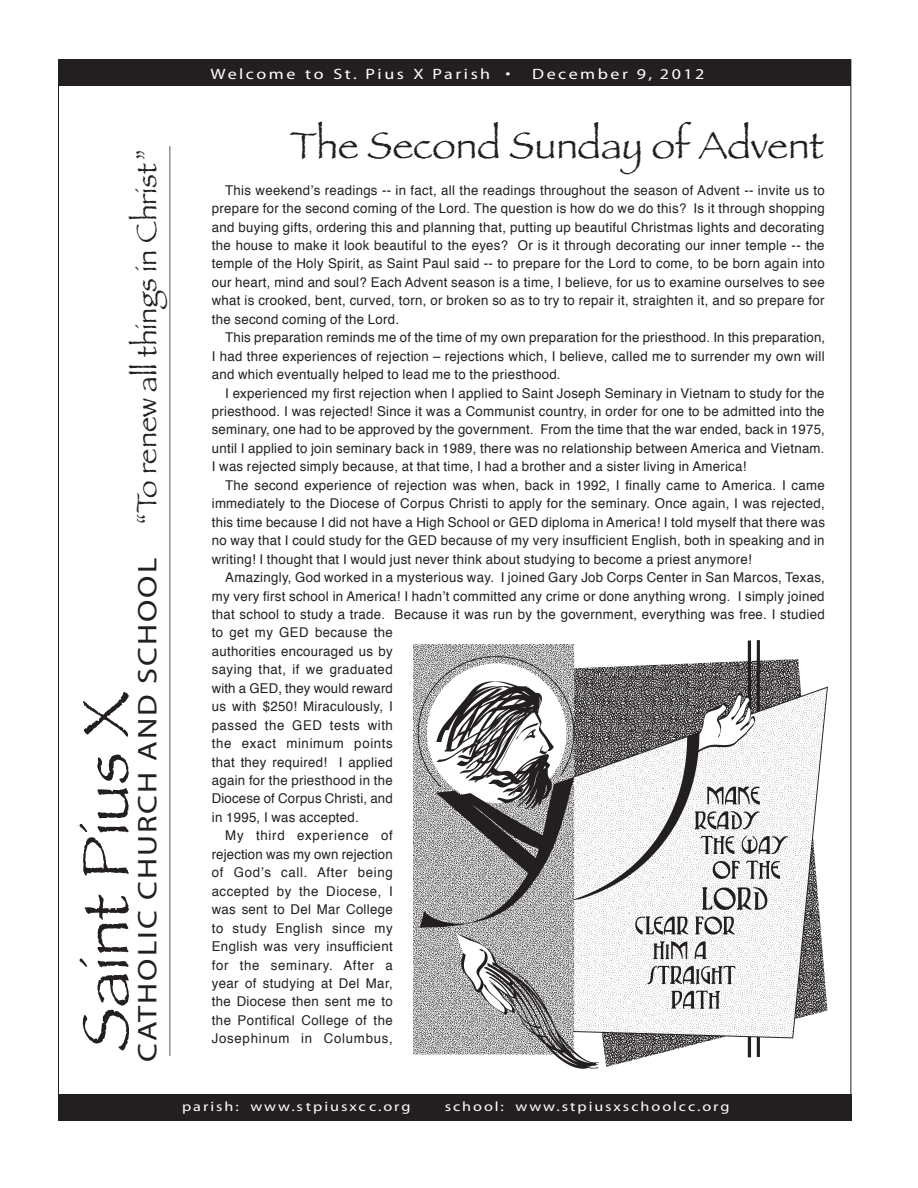
<style>
.page{position:relative;width:918px;height:1188px;background:#fff}
.page>*{position:absolute;margin:0;border:0;box-sizing:border-box;transform-origin:0 0}
.Headline{font:67.5px "Papyrus";color:#231f20}
.t1{font:38.85px "Papyrus";color:#231f20}
.t2{font:29.1px "Papyrus";color:#231f20}
.Headline-2{font:27px "Myriad";letter-spacing:.06em;color:#231f20;scale:1.2 1}
.Headline-3{font:15px "Myriad";letter-spacing:.14em;color:#fff;scale:1.2 1}
.Bulletin_text{font:13.5px/18.5px "Helvetica";letter-spacing:.02em;color:#231f20;text-align:justify}
.Headline-4{font:13.5px "Myriad";letter-spacing:.12em;color:#fff;scale:1.2 1}
</style>
<div class="page">
<div style="left:58px;top:1095px;width:794px;height:26px;background:#231f20"></div>
<hr style="left:170px;top:146px;width:1px;height:910px;background:#57585a">
<div style="left:58px;top:60px;width:793px;height:26px;background:#231f20"></div>
<img style="left:413px;top:640px;width:415px;height:429px">
<p class="Headline-3" style="left:211px;top:66px;width:252px">Welcome to St. Pius X Parish •</p>
<p class="Headline-3" style="left:532px;top:66px;width:145px">December 9, 2012</p>
<p class="t2" style="left:129px;top:525px;width:378px;rotate:-90deg">“To renew all things in Christ”</p>
<p class="Headline" style="left:65px;top:1051px;width:361px;rotate:-90deg">Saint Pius X</p>
<p class="Headline-2" style="left:134px;top:1062px;width:421px;rotate:-90deg">CATHOLIC CHURCH AND SCHOOL</p>
<p class="t1" style="left:290px;top:122px;width:535px">The Second Sunday of Advent</p>
<p class="Bulletin_text" style="left:212px;top:181px;width:614px;text-indent:14px">This weekend’s readings -- in fact, all the readings throughout the season of Advent -- invite us to prepare for the second coming of the Lord. The question is how do we do this? Is it through shopping and buying gifts, ordering this and planning that, putting up beautiful Christmas lights and decorating the house to make it look beautiful to the eyes? Or is it through decorating our inner temple -- the temple of the Holy Spirit, as Saint Paul said -- to prepare for the Lord to come, to be born again into our heart, mind and soul? Each Advent season is a time, I believe, for us to examine ourselves to see what is crooked, bent, curved, torn, or broken so as to try to repair it, straighten it, and so prepare for the second coming of the Lord.</p>
<p class="Bulletin_text" style="left:212px;top:329px;width:615px;text-indent:14px">This preparation reminds me of the time of my own preparation for the priesthood. In this preparation, I had three experiences of rejection – rejections which, I believe, called me to surrender my own will and which eventually helped to lead me to the priesthood.</p>
<p class="Bulletin_text" style="left:212px;top:384px;width:615px;text-indent:14px">I experienced my first rejection when I applied to Saint Joseph Seminary in Vietnam to study for the priesthood. I was rejected! Since it was a Communist country, in order for one to be admitted into the seminary, one had to be approved by the government. From the time that the war ended, back in 1975, until I applied to join seminary back in 1989, there was no relationship between America and Vietnam.<br>I was rejected simply because, at that time, I had a brother and a sister living in America!</p>
<p class="Bulletin_text" style="left:212px;top:476px;width:615px;text-indent:14px">The second experience of rejection was when, back in 1992, I finally came to America. I came immediately to the Diocese of Corpus Christi to apply for the seminary. Once again, I was rejected, this time because I did not have a High School or GED diploma in America! I told myself that there was no way that I could study for the GED because of my very insufficient English, both in speaking and in writing! I thought that I would just never think about studying to become a priest anymore!</p>
<p class="Bulletin_text" style="left:212px;top:569px;width:615px;text-align:left;text-indent:14px">Amazingly, God worked in a mysterious way. I joined Gary Job Corps Center in San Marcos, Texas, my very first school in America! I hadn’t committed any crime or done anything wrong. I simply joined that school to study a trade. Because it was run by the government, everything was free. I studied to get my GED because the<br>authorities encouraged us by<br>saying that, if we graduated<br>with a GED, they would reward<br>us with $250! Miraculously, I<br>passed the GED tests with<br>the exact minimum points<br>that they required! I applied<br>again for the priesthood in the<br>Diocese of Corpus Christi, and<br>in 1995, I was accepted.</p>
<p class="Bulletin_text" style="left:212px;top:827px;width:183px;text-indent:14px">My third experience of rejection was my own rejection of God’s call. After being accepted by the Diocese, I was sent to Del Mar College to study English since my English was very insufficient for the seminary. After a year of studying at Del Mar, the Diocese then sent me to the Pontifical College of the Josephinum in Columbus,</p>
<p class="Headline-4" style="left:182px;top:1100px;width:192px">parish: www.stpiusxcc.org</p>
<p class="Headline-4" style="left:445px;top:1100px;width:239px">school: www.stpiusxschoolcc.org</p>
</div>
